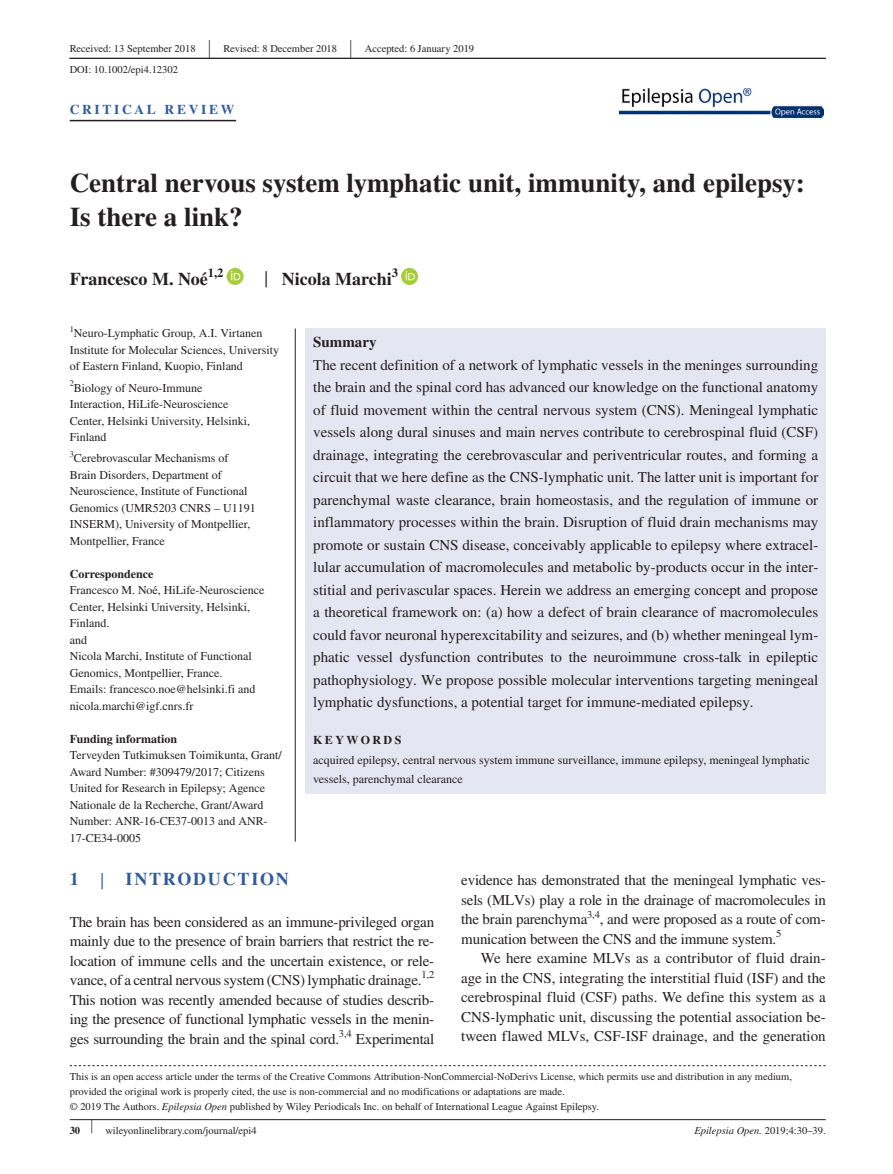
<style>
.page{position:relative;width:893px;height:1174px;background:#fff}
.page>*{position:absolute;margin:0;border:0;box-sizing:border-box;transform-origin:0 0}
.t1{font:700 27px/34.5px "STIX";color:#231f20}
.t2{font:26.55px "STIX";color:#231f20;scale:.4 1}
.t3{font:700 18px "STIX";color:#231f20}
.t4{font:700 18px "STIX";letter-spacing:.1em;color:#315c9c}
.t5{font:15px/22.5px "STIX";letter-spacing:-.015em;color:#231f20;text-align:justify}
.t6{font:700 15px "STIX";color:#231f20}
.t7{font:700 13.5px "STIX";letter-spacing:.2em;color:#315c9c}
.t8{font:12px/16.5px "STIX";color:#231f20}
.t9{font:700 12px "STIX";color:#231f20}
.t10{font:700 12px "STIX";letter-spacing:.2em;color:#231f20}
.t11{font:10.5px/15px "STIX";color:#231f20}
.t12{font:italic 10.5px "STIX";color:#231f20}
.t13{font:8.4px "STIX";color:#231f20}
.s1{font-weight:400;font-size:23.4px}
.s2{font-weight:400;font-size:23.7px}
.s3{font-style:italic}
.s4{font-weight:700}
.s5{font-size:19.5px}
.s6{font-style:normal}
</style>
<div class="page">
<hr style="left:70px;top:1119px;width:756px;height:1px;background:#231f20">
<img style="left:619px;top:88px;width:204px;height:30px">
<hr style="left:69px;top:58px;width:757px;height:1px;background:#231f20">
<hr style="left:70px;top:120px;width:166px;height:1px;background:#231f20">
<svg style="left:227px;top:268px;width:17px;height:17px"></svg>
<svg style="left:231px;top:271px;width:9px;height:9px"></svg>
<svg style="left:401px;top:268px;width:17px;height:17px"></svg>
<svg style="left:406px;top:271px;width:9px;height:9px"></svg>
<svg style="left:70px;top:1065px;width:756px;height:1px"></svg>
<div style="left:306px;top:328px;width:520px;height:465px;background:#e4e6f1"></div>
<hr style="left:295px;top:328px;width:1px;height:513px;background:#231f20">
<p class="t11" style="left:70px;top:41px;width:127px">Received: 13 September 2018</p>
<h2 class="t2" style="left:208px;top:31px;width:7px">|</h2>
<p class="t11" style="left:223px;top:41px;width:115px">Revised: 8 December 2018</p>
<h2 class="t2" style="left:350px;top:31px;width:7px">|</h2>
<p class="t11" style="left:365px;top:41px;width:111px">Accepted: 6 January 2019</p>
<p class="t11" style="left:70px;top:63px;width:110px">DOI: 10.1002/epi4.12302</p>
<p class="t7" style="left:70px;top:101px;width:166px">CRITICAL REVIEW</p>
<h1 class="t1" style="left:70px;top:165px;width:736px">Central nervous system lymphatic unit, immunity, and epilepsy:<br>Is there a link?</h1>
<p class="t3" style="left:70px;top:268px;width:155px">Francesco M. Noé<sup>1,2</sup></p>
<p class="t3" style="left:265px;top:268px;width:135px"><span class="s1">|</span> Nicola Marchi<sup>3</sup></p>
<p class="t8" style="left:70px;top:326px;width:211px"><sup>1</sup>Neuro-Lymphatic Group, A.I. Virtanen<br>Institute for Molecular Sciences, University of Eastern Finland, Kuopio, Finland</p>
<p class="t8" style="left:70px;top:380px;width:182px"><sup>2</sup>Biology of Neuro-Immune<br>Interaction, HiLife-Neuroscience<br>Center, Helsinki University, Helsinki,<br>Finland</p>
<p class="t13" style="left:70px;top:448px;width:6px">3</p>
<p class="t8" style="left:70px;top:450px;width:187px;text-indent:4px">Cerebrovascular Mechanisms of<br>Brain Disorders, Department of<br>Neuroscience, Institute of Functional<br>Genomics (UMR5203 CNRS – U1191<br>INSERM), University of Montpellier,<br>Montpellier, France</p>
<p class="t9" style="left:70px;top:566px;width:85px">Correspondence</p>
<p class="t8" style="left:70px;top:582px;width:196px">Francesco M. Noé, HiLife-Neuroscience<br>Center, Helsinki University, Helsinki,<br>Finland.<br>and<br>Nicola Marchi, Institute of Functional<br>Genomics, Montpellier, France.<br>Emails: francesco.noe@helsinki.fi and nicola.marchi@igf.cnrs.fr</p>
<p class="t9" style="left:70px;top:731px;width:109px">Funding information</p>
<p class="t8" style="left:70px;top:747px;width:214px">Terveyden Tutkimuksen Toimikunta, Grant/ Award Number: #309479/2017; Citizens United for Research in Epilepsy; Agence Nationale de la Recherche, Grant/Award Number: ANR-16-CE37-0013 and ANR-17-CE34-0005</p>
<p class="t6" style="left:313px;top:333px;width:65px">Summary</p>
<p class="t5" style="left:313px;top:354px;width:507px">The recent definition of a network of lymphatic vessels in the meninges surrounding the brain and the spinal cord has advanced our knowledge on the functional anatomy of fluid movement within the central nervous system (CNS). Meningeal lymphatic vessels along dural sinuses and main nerves contribute to cerebrospinal fluid (CSF) drainage, integrating the cerebrovascular and periventricular routes, and forming a circuit that we here define as the CNS-lymphatic unit. The latter unit is important for parenchymal waste clearance, brain homeostasis, and the regulation of immune or inflammatory processes within the brain. Disruption of fluid drain mechanisms may promote or sustain CNS disease, conceivably applicable to epilepsy where extracel&shy;lular accumulation of macromolecules and metabolic by-products occur in the inter&shy;stitial and perivascular spaces. Herein we address an emerging concept and propose a theoretical framework on: (a) how a defect of brain clearance of macromolecules could favor neuronal hyperexcitability and seizures, and (b) whether meningeal lym&shy;phatic vessel dysfunction contributes to the neuroimmune cross-talk in epileptic pathophysiology. We propose possible molecular interventions targeting meningeal lymphatic dysfunctions, a potential target for immune-mediated epilepsy.</p>
<p class="t10" style="left:313px;top:733px;width:90px">KEYWORDS</p>
<p class="t8" style="left:313px;top:751px;width:498px;line-height:19.5px">acquired epilepsy, central nervous system immune surveillance, immune epilepsy, meningeal lymphatic vessels, parenchymal clearance</p>
<p class="t4" style="left:70px;top:868px;width:221px">1 <span class="s2">|</span> INTRODUCTION</p>
<p class="t5" style="left:70px;top:912px;width:366px;line-height:19.5px">The brain has been considered as an immune-privileged organ mainly due to the presence of brain barriers that restrict the re&shy;location of immune cells and the uncertain existence, or rele&shy;vance, of a central nervous system (CNS) lymphatic drainage.</p>
<p class="t11" style="left:421px;top:968px;width:14px">1,2</p>
<p class="t5" style="left:70px;top:990px;width:366px;line-height:19.5px">This notion was recently amended because of studies describ&shy;ing the presence of functional lymphatic vessels in the menin&shy;ges surrounding the brain and the spinal cord.</p>
<p class="t11" style="left:339px;top:1026px;width:14px">3,4</p>
<p class="t5" style="left:356px;top:1028px;width:80px">Experimental</p>
<p class="t5" style="left:461px;top:871px;width:366px;line-height:19.5px">evidence has demonstrated that the meningeal lymphatic ves&shy;sels (MLVs) play a role in the drainage of macromolecules in the brain parenchyma</p>
<p class="t11" style="left:587px;top:907px;width:14px">3,4</p>
<p class="t5" style="left:461px;top:910px;width:366px;line-height:19.5px;text-indent:138px">, and were proposed as a route of com&shy;munication between the CNS and the immune system.</p>
<p class="t11" style="left:776px;top:926px;width:7px">5</p>
<p class="t5" style="left:461px;top:949px;width:366px;line-height:19.5px;text-indent:20px">We here examine MLVs as a contributor of fluid drain&shy;age in the CNS, integrating the interstitial fluid (ISF) and the cerebrospinal fluid (CSF) paths. We define this system as a CNS-lymphatic unit, discussing the potential association be&shy;tween flawed MLVs, CSF-ISF drainage, and the generation</p>
<p class="t11" style="left:70px;top:1069px;width:724px">This is an open access article under the terms of the Creative Commons Attribution-NonCommercial-NoDerivs License, which permits use and distribution in any medium, provided the original work is properly cited, the use is non-commercial and no modifications or adaptations are made.<br>© 2019 The Authors. <span class="s3">Epilepsia Open</span> published by Wiley Periodicals Inc. on behalf of International League Against Epilepsy.</p>
<p class="t11" style="left:70px;top:1123px;width:188px"><span class="s4">30</span> <span class="s5">|</span> wileyonlinelibrary.com/journal/epi4</p>
<p class="t12" style="left:694px;top:1122px;width:133px">Epilepsia Open. <span class="s6">2019;4:30–39.</span></p>
</div>
